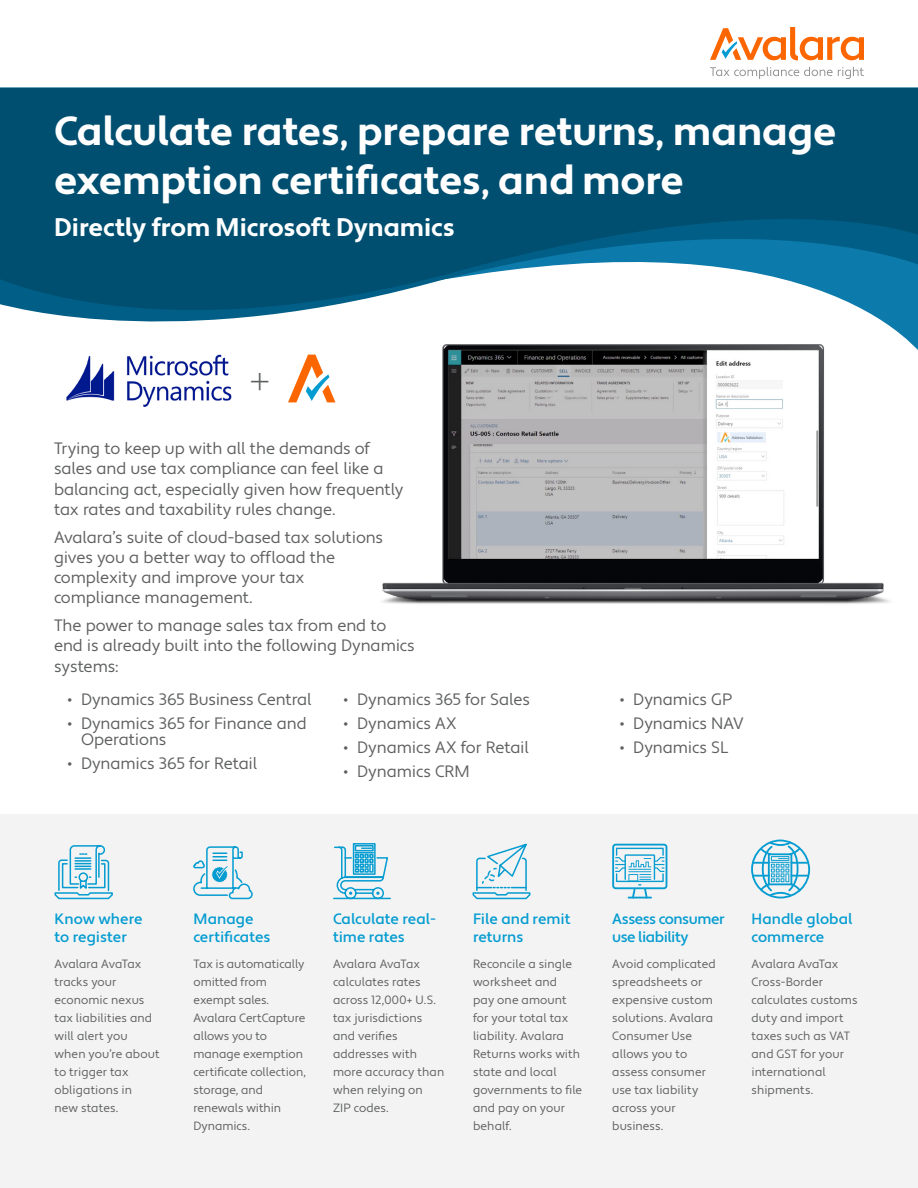
<style>
.page{position:relative;width:918px;height:1188px;background:#fff}
.page>*{position:absolute;margin:0;border:0;box-sizing:border-box;transform-origin:0 0}
.t1{font:700 40.5px/48.6px "Apertura";letter-spacing:-.01em;color:#fff}
.t2{font:300 39px "Segoe UI";color:#5f6061}
.t3{font:700 25.5px "Apertura";letter-spacing:-.005em;color:#fff}
.Body_text{font:16.5px/20.2px "Apertura";letter-spacing:-.01em;color:#5f6061}
.Body_text-2{font:500 15px/18px "Apertura";letter-spacing:-.005em;color:#059cd1}
.Body_text-3{font:500 15px/18px "Apertura";letter-spacing:-.035em;color:#059cd1}
.Body_text-4{font:12px/18px "Apertura";color:#5f6061}
</style>
<div class="page">
<svg style="left:0;top:88px;width:918px;height:267px;fill:#004f70"></svg>
<img style="left:378px;top:344px;width:517px;height:260px">
<svg style="left:710px;top:27px;width:154px;height:33px"></svg>
<svg style="left:710px;top:67px;width:154px;height:12px"></svg>
<svg style="left:288px;top:355px;width:47px;height:47px"></svg>
<img style="left:67px;top:354px;width:170px;height:53px">
<div style="left:0;top:815px;width:918px;height:373px;background:#f3f3f3"></div>
<svg style="left:472px;top:843px;width:59px;height:57px"></svg>
<svg style="left:333px;top:843px;width:58px;height:57px"></svg>
<svg style="left:54px;top:845px;width:59px;height:55px"></svg>
<svg style="left:193px;top:846px;width:60px;height:54px"></svg>
<svg style="left:612px;top:844px;width:55px;height:55px"></svg>
<svg style="left:751px;top:840px;width:59px;height:59px"></svg>
<p class="t1" style="left:54px;top:108px;width:784px">Calculate rates, prepare returns, manage exemption certificates, and more</p>
<p class="t3" style="left:54px;top:212px;width:402px">Directly from Microsoft Dynamics</p>
<p class="t2" style="left:247px;top:342px;width:27px">+</p>
<p class="Body_text" style="left:54px;top:439px;width:351px">Trying to keep up with all the demands of sales and use tax compliance can feel like a balancing act, especially given how frequently tax rates and taxability rules change.</p>
<p class="Body_text" style="left:54px;top:527px;width:331px">Avalara’s suite of cloud-based tax solutions gives you a better way to offload the complexity and improve your tax compliance management.</p>
<p class="Body_text" style="left:54px;top:616px;width:362px">The power to manage sales tax from end to end is already built into the following Dynamics systems:</p>
<p class="Body_text" style="left:68px;top:689px;width:246px">• Dynamics 365 Business Central</p>
<p class="Body_text" style="left:81px;top:715px;width:227px;line-height:16.5px;text-indent:-14px">• Dynamics 365 for Finance and<br>Operations</p>
<p class="Body_text" style="left:68px;top:754px;width:192px">• Dynamics 365 for Retail</p>
<p class="Body_text" style="left:344px;top:689px;width:188px">• Dynamics 365 for Sales</p>
<p class="Body_text" style="left:344px;top:713px;width:114px">• Dynamics AX</p>
<p class="Body_text" style="left:344px;top:737px;width:187px">• Dynamics AX for Retail</p>
<p class="Body_text" style="left:344px;top:761px;width:127px">• Dynamics CRM</p>
<p class="Body_text" style="left:620px;top:689px;width:114px">• Dynamics GP</p>
<p class="Body_text" style="left:620px;top:713px;width:125px">• Dynamics NAV</p>
<p class="Body_text" style="left:620px;top:737px;width:110px">• Dynamics SL</p>
<p class="Body_text-2" style="left:54px;top:911px;width:90px">Know where to register</p>
<p class="Body_text-4" style="left:54px;top:955px;width:107px">Avalara AvaTax tracks your economic nexus tax liabilities and will alert you when you’re about to trigger tax obligations in<br>new states.</p>
<p class="Body_text-2" style="left:194px;top:911px;width:79px">Manage certificates</p>
<p class="Body_text-4" style="left:194px;top:955px;width:114px">Tax is automatically omitted from exempt sales.<br>Avalara CertCapture allows you to manage exemption certificate collection, storage, and renewals within<br>Dynamics.</p>
<p class="Body_text-2" style="left:333px;top:911px;width:105px">Calculate real&shy;time rates</p>
<p class="Body_text-4" style="left:333px;top:955px;width:113px">Avalara AvaTax calculates rates across 12,000+ U.S. tax jurisdictions and verifies addresses with more accuracy than when relying on<br>ZIP codes.</p>
<p class="Body_text-2" style="left:473px;top:911px;width:99px">File and remit returns</p>
<p class="Body_text-4" style="left:473px;top:955px;width:111px">Reconcile a single worksheet and<br>pay one amount for your total tax liability. Avalara<br>Returns works with state and local governments to file and pay on your behalf.</p>
<p class="Body_text-3" style="left:612px;top:911px;width:114px">Assess consumer use liability</p>
<p class="Body_text-4" style="left:612px;top:955px;width:105px">Avoid complicated spreadsheets or expensive custom solutions. Avalara<br>Consumer Use allows you to assess consumer use tax liability across your business.</p>
<p class="Body_text-2" style="left:752px;top:911px;width:103px">Handle global commerce</p>
<p class="Body_text-4" style="left:752px;top:955px;width:108px">Avalara AvaTax<br>Cross-Border calculates customs duty and import taxes such as VAT and GST for your international shipments.</p>
</div>
